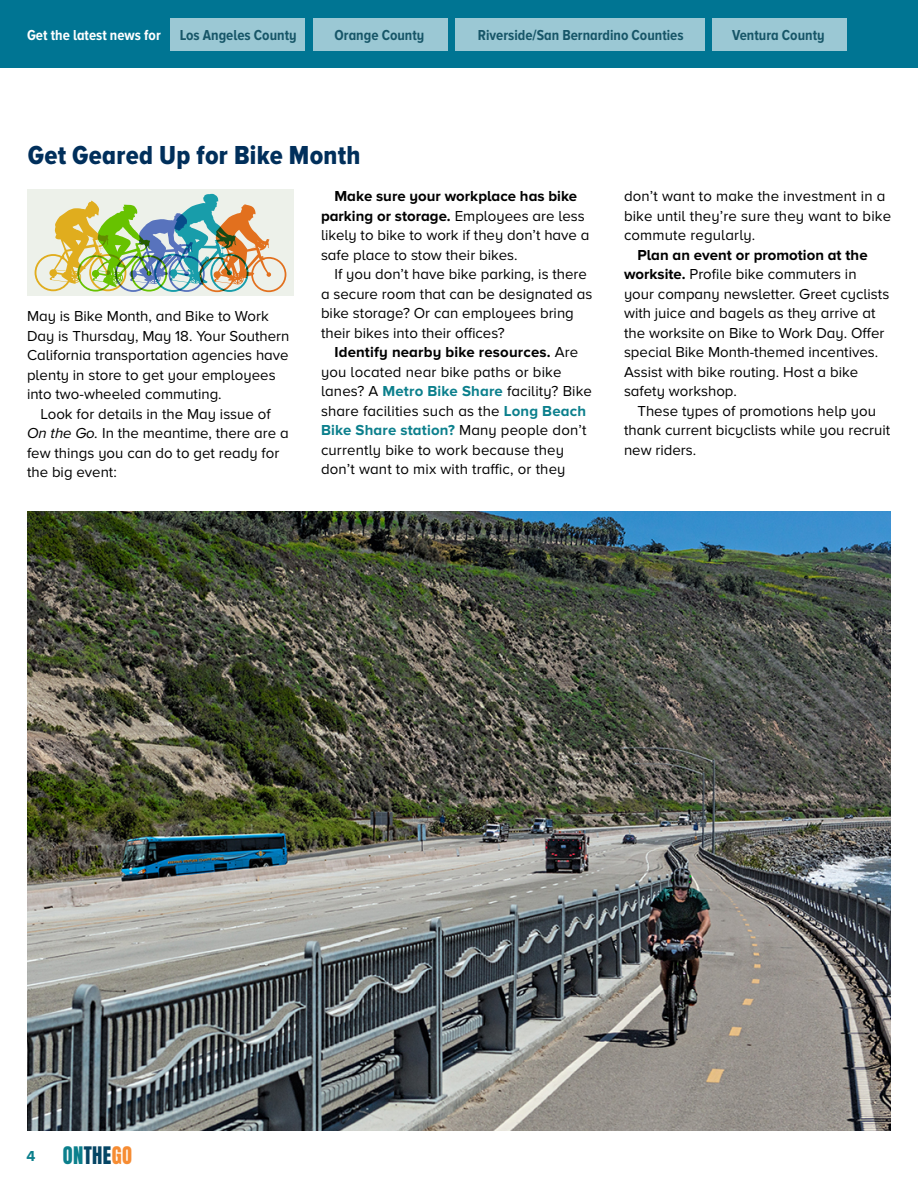
<style>
.page{position:relative;width:918px;height:1188px;background:#fff}
.page>*{position:absolute;margin:0;border:0;box-sizing:border-box;transform-origin:0 0}
.t1{font:27px "Proxima Nova A Cond Extrabld";letter-spacing:.01em;color:#002f5b}
.t2{font:20.55px "Anton";letter-spacing:.02em;color:#054564}
.t3{font:15px/19.5px "Proxima Nova A";color:#000}
.t4{font:700 15px "Proxima Nova A Cond";color:#175668}
.t5{font:700 15px "Proxima Nova A Cond";color:#fff}
.t6{font:700 15px "Proxima Nova A";color:#0b7f8c}
.s1{font-style:italic}
.s2{font-weight:700}
.s3{font-weight:700;color:#0b7f8c}
.s4{color:#0b7f8c}
.s5{color:#f68c33}
</style>
<div class="page">
<div style="left:0;top:0;width:918px;height:67px;background:#007593"></div>
<div style="left:170px;top:19px;width:135px;height:32px;background:#9bc8d4"></div>
<div style="left:313px;top:19px;width:135px;height:32px;background:#9bc8d4"></div>
<div style="left:712px;top:19px;width:135px;height:32px;background:#9bc8d4"></div>
<div style="left:455px;top:19px;width:250px;height:32px;background:#9bc8d4"></div>
<img style="left:27px;top:512px;width:864px;height:619px">
<div style="left:27px;top:189px;width:267px;height:107px;background:#edf1ea"></div>
<svg style="left:35px;top:194px;width:251px;height:98px"></svg>
<p class="t5" style="left:27px;top:26px;width:135px">Get the latest news for</p>
<p class="t4" style="left:180px;top:26px;width:119px">Los Angeles County</p>
<p class="t4" style="left:335px;top:26px;width:91px">Orange County</p>
<p class="t4" style="left:478px;top:26px;width:207px">Riverside/San Bernardino Counties</p>
<p class="t4" style="left:732px;top:26px;width:94px">Ventura County</p>
<h1 class="t1" style="left:28px;top:140px;width:334px">Get Geared Up for Bike Month</h1>
<p class="t3" style="left:27px;top:307px;width:264px">May is Bike Month, and Bike to Work Day is Thursday, May 18. Your Southern California transportation agencies have plenty in store to get your employees into two-wheeled commuting.</p>
<p class="t3" style="left:27px;top:404px;width:263px;text-indent:14px">Look for details in the May issue of<br><span class="s1">On the Go.</span> In the meantime, there are a few things you can do to get ready for the big event:</p>
<p class="t3" style="left:321px;top:187px;width:270px;text-indent:14px"><span class="s2">Make sure your workplace has bike parking or storage.</span> Employees are less likely to bike to work if they don’t have a safe place to stow their bikes.</p>
<p class="t3" style="left:321px;top:265px;width:273px;text-indent:14px">If you don’t have bike parking, is there a secure room that can be designated as bike storage? Or can employees bring their bikes into their offices?</p>
<p class="t3" style="left:321px;top:343px;width:273px;text-indent:14px"><span class="s2">Identify nearby bike resources.</span> Are you located near bike paths or bike lanes? A <span class="s3">Metro Bike Share</span> facility? Bike share facilities such as the <span class="s3">Long Beach Bike Share station?</span> Many people don’t currently bike to work because they don’t want to mix with traffic, or they</p>
<p class="t3" style="left:624px;top:187px;width:269px">don’t want to make the investment in a bike until they’re sure they want to bike commute regularly.</p>
<p class="t3" style="left:624px;top:245px;width:267px;text-indent:14px"><span class="s2">Plan an event or promotion at the worksite.</span> Profile bike commuters in your company newsletter. Greet cyclists with juice and bagels as they arrive at the worksite on Bike to Work Day. Offer special Bike Month-themed incentives.<br>Assist with bike routing. Host a bike safety workshop.</p>
<p class="t3" style="left:624px;top:401px;width:268px;text-indent:14px">These types of promotions help you thank current bicyclists while you recruit new riders.</p>
<p class="t6" style="left:26px;top:1147px;width:10px">4</p>
<h2 class="t2" style="left:63px;top:1145px;width:71px"><span class="s4">ON</span>THE<span class="s5">GO</span></h2>
</div>
